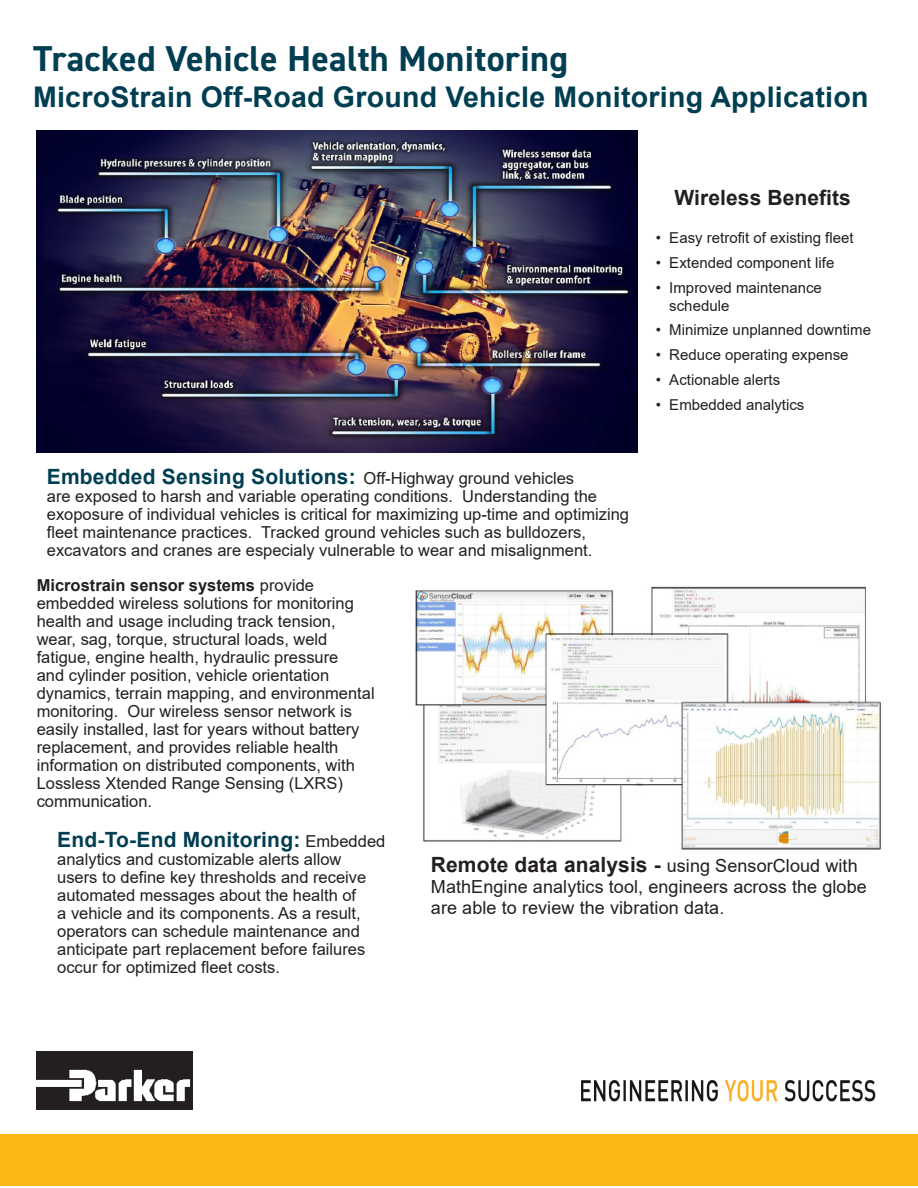
<style>
.page{position:relative;width:918px;height:1188px;background:#fff}
.page>*{position:absolute;margin:0;border:0;box-sizing:border-box;transform-origin:0 0}
.Product_Name_2_Page{font:700 36px "DIN2014";letter-spacing:.01em;color:#003e52}
.Product_Name_2_Page-2{font:700 28.5px "Arial";letter-spacing:.01em;color:#003e52}
.Product_Name_2_Page-3{font:700 21px "Arial";letter-spacing:.01em;color:#003e52}
.Table_Headlines{font:700 21px "Arial";letter-spacing:.005em;color:#231f20}
.Table_Headlines-2{font:18px/21px "Arial";letter-spacing:.005em;color:#231f20}
.Product_Name_2_Page-4{font:16.5px/18px "Arial";color:#231f20}
.t1{font:15px/18px "Arial";color:#231f20}
.s1{font-weight:400;font-size:16.5px;color:#231f20}
.s2{font-weight:700}
.s3{font-weight:700;font-size:21px}
</style>
<div class="page">
<div style="left:0;top:1134px;width:918px;height:52px;background:#fcb814"></div>
<img style="left:37px;top:1051px;width:155px;height:59px">
<img style="left:581px;top:1080px;width:295px;height:22px">
<img style="left:37px;top:131px;width:601px;height:322px">
<img style="left:415px;top:586px;width:466px;height:264px">
<p class="Product_Name_2_Page" style="left:33px;top:35px;width:536px">Tracked Vehicle Health Monitoring</p>
<p class="Product_Name_2_Page-2" style="left:33px;top:77px;width:837px">MicroStrain Off-Road Ground Vehicle Monitoring Application</p>
<p class="Product_Name_2_Page-3" style="left:47px;top:462px;width:529px">Embedded Sensing Solutions: <span class="s1">Off-Highway ground vehicles</span></p>
<p class="Product_Name_2_Page-4" style="left:47px;top:487px;width:584px">are exposed to harsh and variable operating conditions. Understanding the exoposure of individual vehicles is critical for maximizing up-time and optimizing fleet maintenance practices. Tracked ground vehicles such as bulldozers, excavators and cranes are especialy vulnerable to wear and misalignment.</p>
<p class="Product_Name_2_Page-4" style="left:37px;top:576px;width:340px"><span class="s2">Microstrain sensor systems</span> provide embedded wireless solutions for monitoring health and usage including track tension, wear, sag, torque, structural loads, weld fatigue, engine health, hydraulic pressure<br>and cylinder position, vehicle orientation dynamics, terrain mapping, and environmental monitoring. Our wireless sensor network is easily installed, last for years without battery replacement, and provides reliable health information on distributed components, with Lossless Xtended Range Sensing (LXRS) communication.</p>
<p class="Table_Headlines" style="left:674px;top:183px;width:178px">Wireless Benefits</p>
<p class="t1" style="left:656px;top:229px;width:199px">• Easy retrofit of existing fleet</p>
<p class="t1" style="left:656px;top:253px;width:180px">• Extended component life</p>
<p class="t1" style="left:669px;top:278px;width:154px;text-indent:-14px">• Improved maintenance schedule</p>
<p class="t1" style="left:656px;top:321px;width:217px">• Minimize unplanned downtime</p>
<p class="t1" style="left:656px;top:346px;width:194px">• Reduce operating expense</p>
<p class="t1" style="left:656px;top:370px;width:126px">• Actionable alerts</p>
<p class="t1" style="left:656px;top:395px;width:150px">• Embedded analytics</p>
<p class="Product_Name_2_Page-3" style="left:57px;top:825px;width:330px">End-To-End Monitoring: <span class="s1">Embedded</span></p>
<p class="Product_Name_2_Page-4" style="left:57px;top:850px;width:311px">analytics and customizable alerts allow users to define key thresholds and receive automated messages about the health of a vehicle and its components. As a result, operators can schedule maintenance and anticipate part replacement before failures occur for optimized fleet costs.</p>
<p class="Table_Headlines-2" style="left:431px;top:855px;width:437px"><span class="s3">Remote data analysis -</span> using SensorCloud with<br>MathEngine analytics tool, engineers across the globe are able to review the vibration data.</p>
</div>
